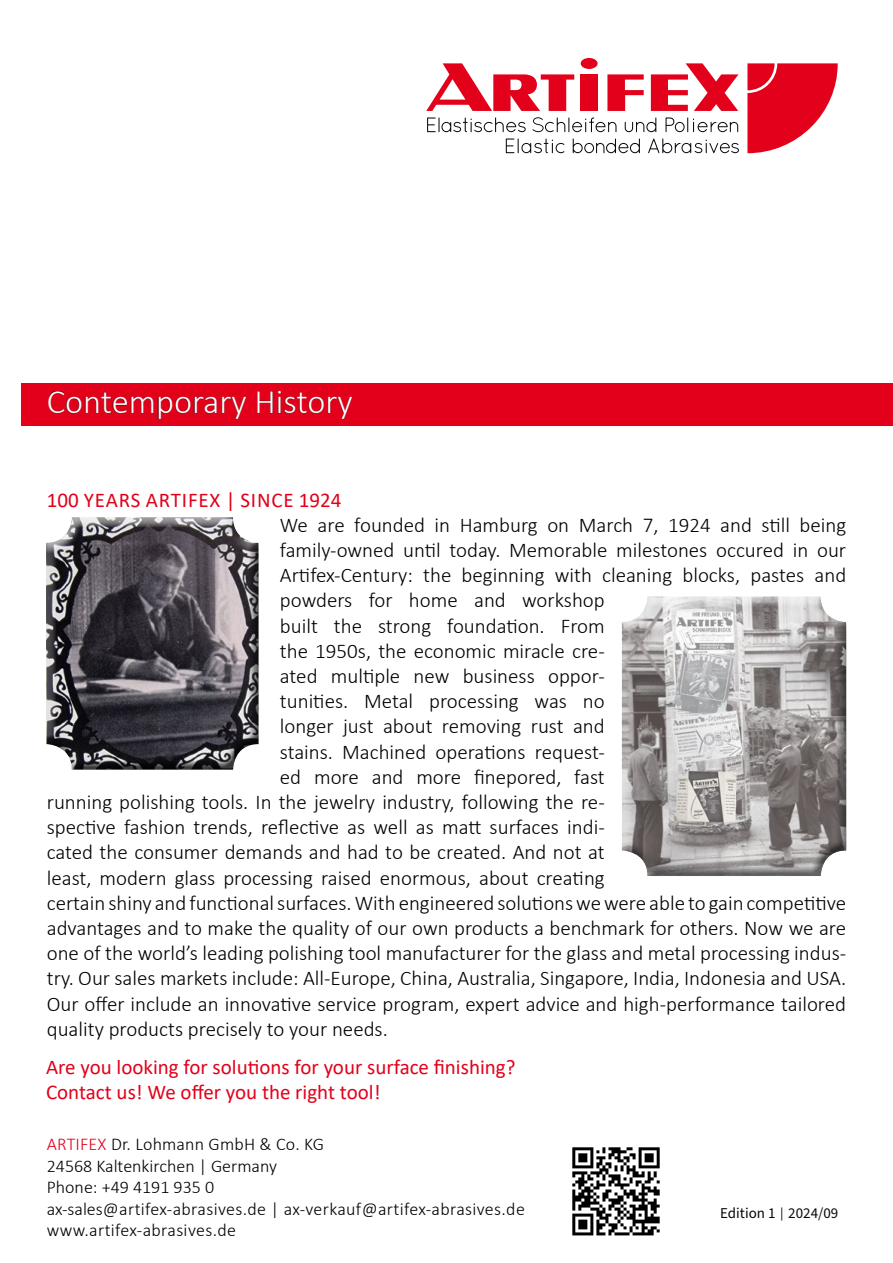
<style>
.page{position:relative;width:893px;height:1263px;background:#fff}
.page>*{position:absolute;margin:0;border:0;box-sizing:border-box;transform-origin:0 0}
.t1{font:300 34.5px "Calibri";color:#fff}
.t2{font:300 21px "Calibri";color:#000}
.t3{font:21px/25.2px "Calibri";color:#e2001a}
.t4{font:21px "Calibri";letter-spacing:.04em;color:#e2001a}
.t5{font:300 18px/21.6px "Calibri";letter-spacing:.01em;color:#000}
.t6{font:15px "Source Sans 3";color:#04070b}
.s1{color:#e2001a}
.s2{font-family:"Calibri";font-weight:300}
</style>
<div class="page">
<div style="left:21px;top:383px;width:872px;height:43px;background:#e2001a"></div>
<img style="left:572px;top:1147px;width:88px;height:89px">
<div style="left:37px;top:510px;width:233px;height:260px;background:#000;opacity:.75"></div>
<div style="left:613px;top:589px;width:244px;height:287px;background:#000;opacity:.54"></div>
<div style="left:49px;top:391px;width:303px;height:28px;background:#000;opacity:.75"></div>
<svg style="left:427px;top:117px;width:99px;height:15px"></svg>
<svg style="left:532px;top:117px;width:84px;height:15px"></svg>
<svg style="left:625px;top:117px;width:31px;height:15px"></svg>
<svg style="left:665px;top:117px;width:73px;height:15px"></svg>
<svg style="left:506px;top:139px;width:58px;height:14px"></svg>
<svg style="left:573px;top:139px;width:67px;height:14px"></svg>
<svg style="left:648px;top:139px;width:91px;height:14px"></svg>
<svg style="left:426px;top:63px;width:148px;height:48px"></svg>
<div style="left:580px;top:74px;width:18px;height:37px;background:#e2001a"></div>
<div style="left:581px;top:58px;width:17px;height:11px;background:#e2001a;border-radius:50%"></div>
<svg style="left:607px;top:74px;width:37px;height:37px"></svg>
<svg style="left:651px;top:63px;width:87px;height:48px"></svg>
<svg style="left:747px;top:63px;width:91px;height:90px"></svg>
<h1 class="t1" style="left:47px;top:380px;width:307px">Contemporary History</h1>
<p class="t4" style="left:47px;top:485px;width:296px">100 YEARS ARTIFEX | SINCE 1924</p>
<p class="t2" style="left:280px;top:512px;width:568px">We are founded in Hamburg on March 7, 1924 and still being</p>
<p class="t2" style="left:280px;top:537px;width:568px">family-owned until today. Memorable milestones occured in our</p>
<p class="t2" style="left:280px;top:562px;width:568px">Artifex-Century: the beginning with cleaning blocks, pastes and</p>
<p class="t2" style="left:280px;top:587px;width:326px">powders for home and workshop</p>
<p class="t2" style="left:280px;top:612px;width:326px">built the strong foundation. From</p>
<p class="t2" style="left:280px;top:638px;width:326px">the 1950s, the economic miracle cre-</p>
<p class="t2" style="left:280px;top:663px;width:326px">ated multiple new business oppor-</p>
<p class="t2" style="left:280px;top:688px;width:326px">tunities. Metal processing was no</p>
<p class="t2" style="left:280px;top:713px;width:326px">longer just about removing rust and</p>
<p class="t2" style="left:280px;top:738px;width:326px">stains. Machined operations request-</p>
<p class="t2" style="left:280px;top:764px;width:326px">ed more and more finepored, fast</p>
<p class="t2" style="left:47px;top:789px;width:559px">running polishing tools. In the jewelry industry, following the re-</p>
<p class="t2" style="left:47px;top:814px;width:559px">spective fashion trends, reflective as well as matt surfaces indi-</p>
<p class="t2" style="left:47px;top:839px;width:559px">cated the consumer demands and had to be created. And not at</p>
<p class="t2" style="left:47px;top:864px;width:559px">least, modern glass processing raised enormous, about creating</p>
<p class="t2" style="left:47px;top:890px;width:801px">certain shiny and functional surfaces. With engineered solutions we were able to gain competitive</p>
<p class="t2" style="left:47px;top:915px;width:801px">advantages and to make the quality of our own products a benchmark for others. Now we are</p>
<p class="t2" style="left:47px;top:940px;width:801px">one of the world’s leading polishing tool manufacturer for the glass and metal processing indus-</p>
<p class="t2" style="left:47px;top:965px;width:801px">try. Our sales markets include: All-Europe, China, Australia, Singapore, India, Indonesia and USA.</p>
<p class="t2" style="left:47px;top:990px;width:801px">Our offer include an innovative service program, expert advice and high-performance tailored</p>
<p class="t2" style="left:47px;top:1016px;width:343px">quality products precisely to your needs.</p>
<p class="t3" style="left:46px;top:1053px;width:471px">Are you looking for solutions for your surface finishing?<br>Contact us! We offer you the right tool!</p>
<p class="t5" style="left:47px;top:1133px;width:480px"><span class="s1">ARTIFEX</span> Dr. Lohmann GmbH &amp; Co. KG<br>24568 Kaltenkirchen | Germany<br>Phone: +49 4191 935 0<br>ax-sales@artifex-abrasives.de | ax-verkauf@artifex-abrasives.de www.artifex-abrasives.de</p>
<p class="t6" style="left:720px;top:1204px;width:120px">Edition 1 <span class="s2">|</span> 2024/09</p>
</div>
